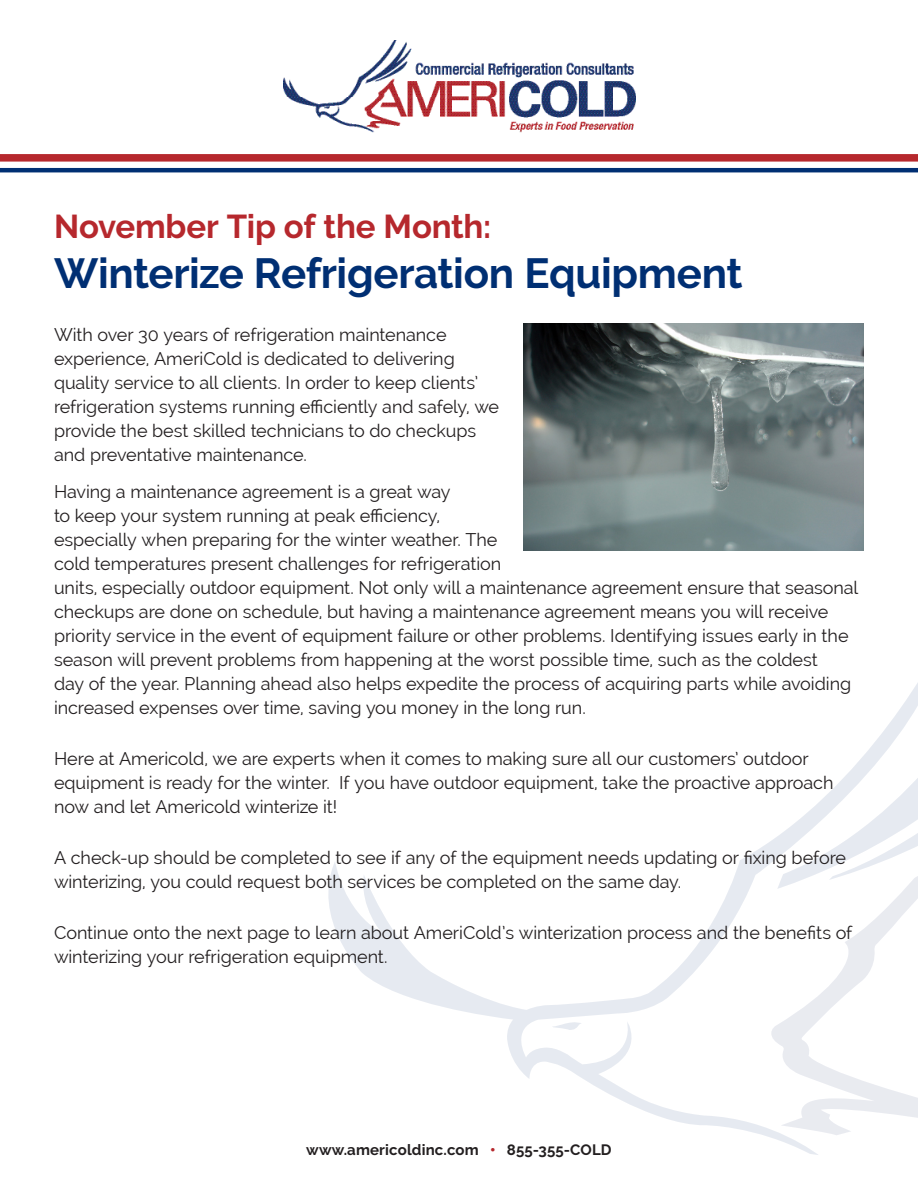
<style>
.page{position:relative;width:918px;height:1188px;background:#fff}
.page>*{position:absolute;margin:0;border:0;box-sizing:border-box;transform-origin:0 0}
.t1{font:700 42px "Raleway";letter-spacing:-.01em;color:#002f73}
.t2{font:700 33px "Raleway";letter-spacing:-.005em;color:#b6282d}
.t3{font:18px/24px "Raleway";letter-spacing:-.005em;color:#231f20}
.t4{font:700 15px "Raleway";letter-spacing:.01em;color:#231f20}
.s1{font-weight:800;color:#b6282d}
</style>
<div class="page">
<div style="left:0;top:154px;width:918px;height:8px;background:#b6282d"></div>
<svg style="left:328px;top:841px;width:490px;height:314px"></svg>
<svg style="left:771px;top:683px;width:147px;height:452px"></svg>
<svg style="left:552px;top:1020px;width:30px;height:11px"></svg>
<img style="left:283px;top:40px;width:352px;height:93px">
<hr style="left:0;top:168px;width:918px;height:4px;background:#002f73">
<img style="left:524px;top:324px;width:340px;height:227px">
<p class="t2" style="left:54px;top:207px;width:439px">November Tip of the Month:</p>
<p class="t1" style="left:54px;top:249px;width:690px">Winterize Refrigeration Equipment</p>
<p class="t3" style="left:54px;top:323px;width:447px">With over 30 years of refrigeration maintenance experience, AmeriCold is dedicated to delivering quality service to all clients. In order to keep clients’ refrigeration systems running efficiently and safely, we provide the best skilled technicians to do checkups and preventative maintenance.</p>
<p class="t3" style="left:54px;top:480px;width:806px">Having a maintenance agreement is a great way<br>to keep your system running at peak efficiency,<br>especially when preparing for the winter weather. The<br>cold temperatures present challenges for refrigeration<br>units, especially outdoor equipment. Not only will a maintenance agreement ensure that seasonal checkups are done on schedule, but having a maintenance agreement means you will receive priority service in the event of equipment failure or other problems. Identifying issues early in the season will prevent problems from happening at the worst possible time, such as the coldest<br>day of the year. Planning ahead also helps expedite the process of acquiring parts while avoiding increased expenses over time, saving you money in the long run.</p>
<p class="t3" style="left:54px;top:747px;width:781px">Here at Americold, we are experts when it comes to making sure all our customers’ outdoor equipment is ready for the winter. If you have outdoor equipment, take the proactive approach now and let Americold winterize it!</p>
<p class="t3" style="left:54px;top:846px;width:794px">A check-up should be completed to see if any of the equipment needs updating or fixing before winterizing, you could request both services be completed on the same day.</p>
<p class="t3" style="left:54px;top:921px;width:800px">Continue onto the next page to learn about AmeriCold’s winterization process and the benefits of winterizing your refrigeration equipment.</p>
<p class="t4" style="left:306px;top:1141px;width:307px">www.americoldinc.com <span class="s1">•</span> 855-355-COLD</p>
</div>
